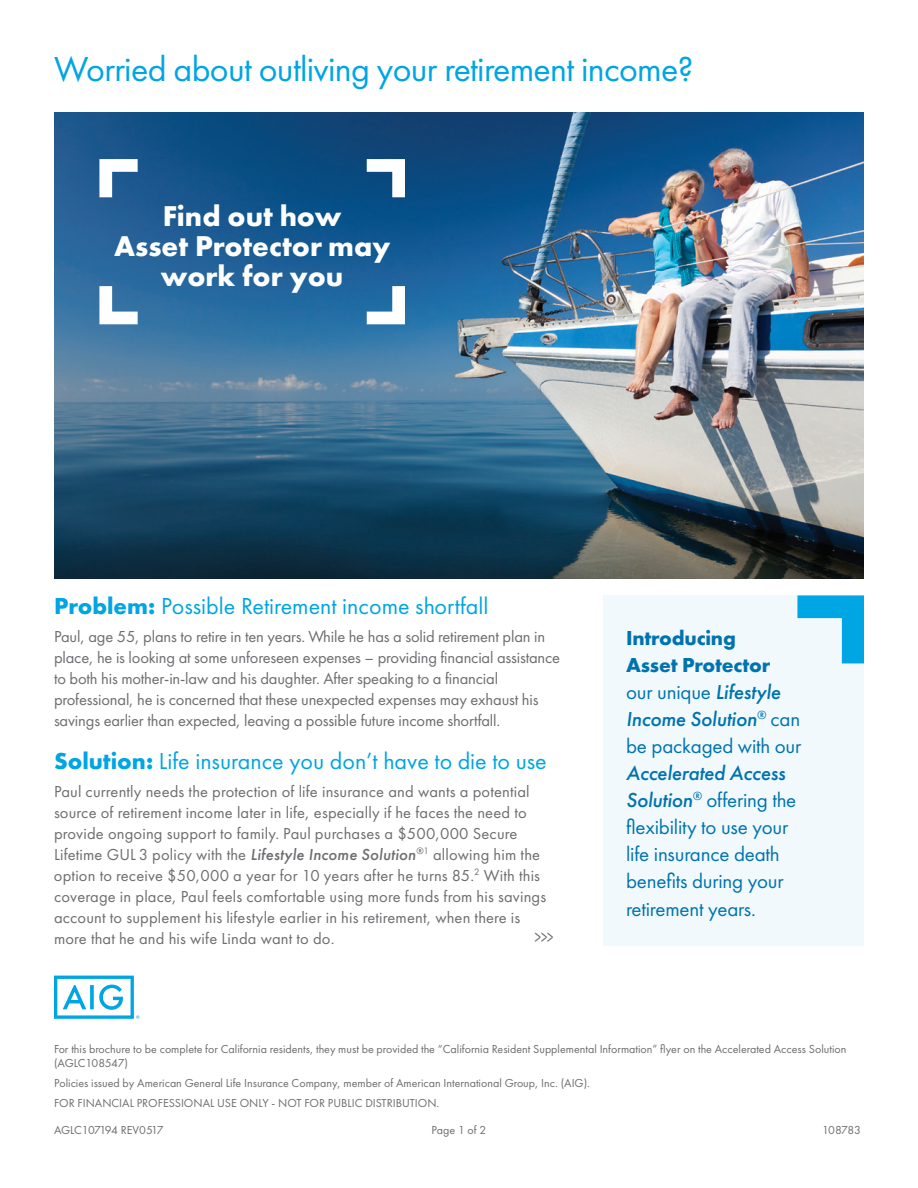
<style>
.page{position:relative;width:918px;height:1188px;background:#fff}
.page>*{position:absolute;margin:0;border:0;box-sizing:border-box;transform-origin:0 0}
.t1{font:36px "Futura PT";letter-spacing:-.02em;color:#00a5e3}
.t2{font:700 29.7px/29.7px "Futura PT";color:#fff;text-align:center}
.t3{font:24px "Futura PT";color:#00a5e3}
.t4{font:21px/27px "Futura PT";letter-spacing:-.01em;color:#0073ae}
.t5{font:20.7px "Futura PT";color:#6c6d70;scale:.6 1}
.t6{font:16.5px/21px "Futura PT";letter-spacing:.01em;color:#6c6d70}
.t7{font:16.5px/21px "Futura PT";letter-spacing:-.01em;color:#6c6d70}
.t8{font:12px/13.5px "Futura PT";color:#6c6d70}
.t9{font:12px "Futura PT";letter-spacing:-.03em;color:#6c6d70}
.s1{font-weight:700}
.s2{font-weight:500;font-style:italic}
</style>
<div class="page">
<div style="left:603px;top:595px;width:261px;height:351px;background:#f2f9fd"></div>
<svg style="left:797px;top:595px;width:67px;height:68px"></svg>
<svg style="left:54px;top:976px;width:85px;height:43px"></svg>
<img style="left:54px;top:113px;width:810px;height:466px">
<svg style="left:99px;top:159px;width:39px;height:38px"></svg>
<svg style="left:367px;top:159px;width:38px;height:38px"></svg>
<svg style="left:367px;top:286px;width:38px;height:38px"></svg>
<svg style="left:99px;top:286px;width:39px;height:38px"></svg>
<h1 class="t1" style="left:54px;top:48px;width:641px">Worried about outliving your retirement income?</h1>
<h2 class="t2" style="left:114px;top:201px;width:278px">Find out how<br>Asset Protector may work for you</h2>
<h3 class="t3" style="left:54px;top:592px;width:436px"><span class="s1">Problem:</span> Possible Retirement income shortfall</h3>
<p class="t7" style="left:54px;top:625px;width:508px">Paul, age 55, plans to retire in ten years. While he has a solid retirement plan in place, he is looking at some unforeseen expenses – providing financial assistance to both his mother-in-law and his daughter. After speaking to a financial professional, he is concerned that these unexpected expenses may exhaust his savings earlier than expected, leaving a possible future income shortfall.</p>
<h3 class="t3" style="left:54px;top:747px;width:494px"><span class="s1">Solution:</span> Life insurance you don’t have to die to use</h3>
<p class="t6" style="left:54px;top:781px;width:494px">Paul currently needs the protection of life insurance and wants a potential source of retirement income later in life, especially if he faces the need to provide ongoing support to family. Paul purchases a $500,000 Secure Lifetime GUL 3 policy with the <span class="s2">Lifestyle Income Solution</span><sup>®</sup><sup>1</sup> allowing him the option to receive $50,000 a year for 10 years after he turns 85.<sup>2</sup> With this coverage in place, Paul feels comfortable using more funds from his savings account to supplement his lifestyle earlier in his retirement, when there is more that he and his wife Linda want to do.</p>
<p class="t5" style="left:535px;top:925px;width:33px">&gt;&gt;&gt;</p>
<p class="t4" style="left:626px;top:625px;width:177px"><span class="s1">Introducing<br>Asset Protector </span>our unique <span class="s2">Lifestyle<br>Income Solution</span><sup>®</sup> can be packaged with our</p>
<p class="t4" style="left:626px;top:760px;width:172px"><span class="s2">Accelerated Access<br>Solution</span><sup>®</sup> offering the flexibility to use your life insurance death benefits during your retirement years.</p>
<p class="t8" style="left:54px;top:1042px;width:794px">For this brochure to be complete for California residents, they must be provided the “California Resident Supplemental Information” flyer on the Accelerated Access Solution (AGLC108547)</p>
<p class="t8" style="left:54px;top:1073px;width:538px;line-height:20.2px">Policies issued by American General Life Insurance Company, member of American International Group, Inc. (AIG).<br>FOR FINANCIAL PROFESSIONAL USE ONLY - NOT FOR PUBLIC DISTRIBUTION.</p>
<p class="t9" style="left:54px;top:1123px;width:111px">AGLC107194 REV0517</p>
<p class="t8" style="left:432px;top:1123px;width:56px">Page 1 of 2</p>
<p class="t8" style="left:822px;top:1123px;width:40px">108783</p>
</div>
